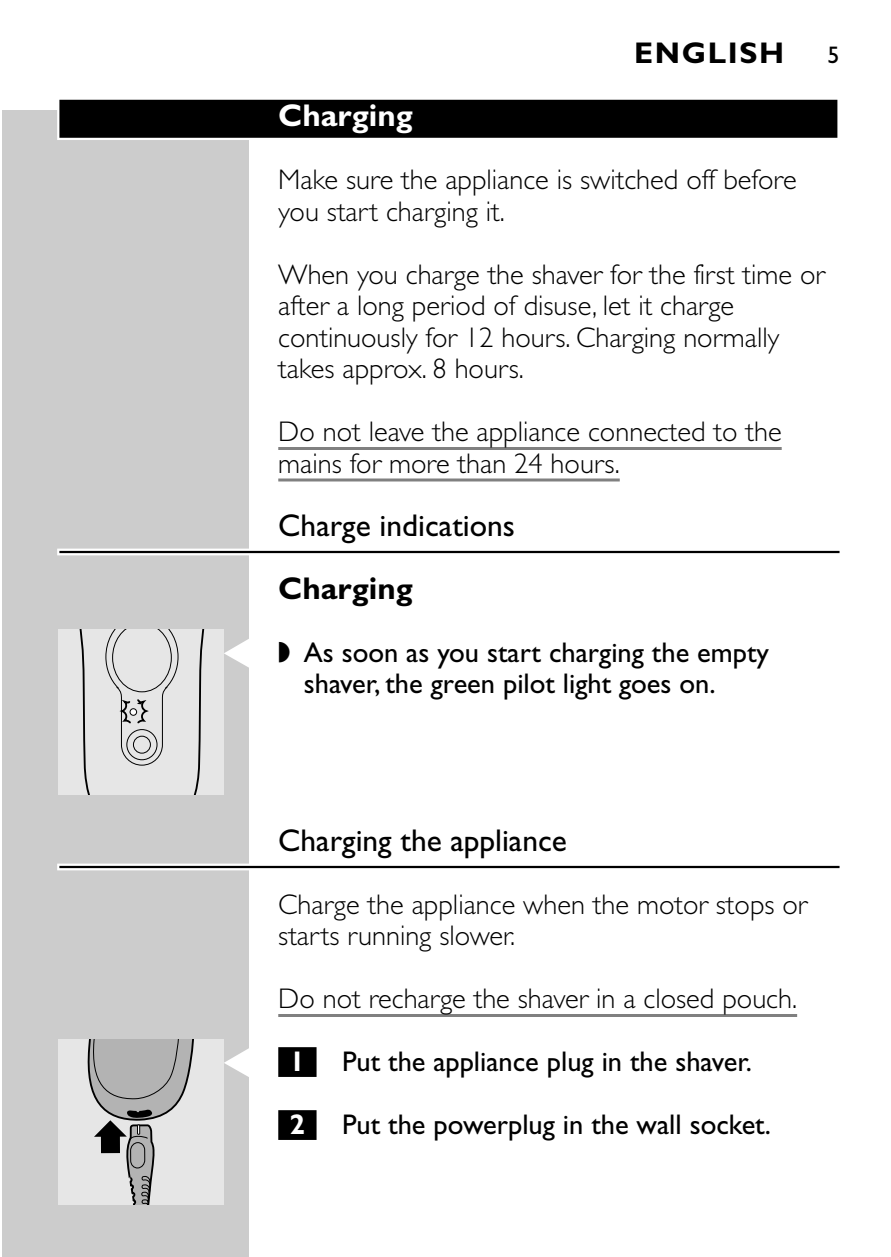
<style>
.page{position:relative;width:891px;height:1257px;background:#fff}
.page>*{position:absolute;margin:0;border:0;box-sizing:border-box;transform-origin:0 0}
.t1{font:54px "Philips Tape";color:#fff}
.t2{font:31.5px "Gill Sans";color:#000}
.t3{font:700 31.5px "Gill Sans";color:#fff}
.t4{font:700 31.5px "Gill Sans";color:#000}
.t5{font:700 30px "Gill Sans";letter-spacing:.055em;color:#000}
.t6{font:300 28.5px/31.5px "Gill Sans";color:#000}
.t7{font:28.5px/31.5px "Gill Sans";color:#000}
.t8{font:700 28.5px "Gill Sans";color:#fff}
.t9{font:24px "Gill Sans";color:#000}
.s1{font-family:"Philips Tape";font-size:54px;color:#fff}
.s2{font-family:"Gill Sans";font-weight:700;font-size:28.5px}
</style>
<div class="page">
<div style="left:2px;top:110px;width:247px;height:1147px;background:#ccc"></div>
<svg style="left:57px;top:99px;width:781px;height:41px"></svg>
<div style="left:59px;top:100px;width:778px;height:38px;background:#000"></div>
<hr style="left:278px;top:447px;width:504px;height:3px;background:#808080">
<svg style="left:278px;top:478px;width:342px;height:4px"></svg>
<div style="left:57px;top:549px;width:783px;height:6px;background:#dfdfdf"></div>
<hr style="left:59px;top:551px;width:781px;height:2px;background:#000">
<div style="left:57px;top:864px;width:783px;height:6px;background:#dfdfdf"></div>
<hr style="left:59px;top:866px;width:781px;height:2px;background:#000">
<hr style="left:278px;top:1014px;width:519px;height:3px;background:#808080">
<div style="left:278px;top:1047px;width:39px;height:30px;background:#000"></div>
<div style="left:278px;top:1110px;width:39px;height:30px;background:#000"></div>
<div style="left:58px;top:630px;width:165px;height:165px;background:#e6e6e6"></div>
<svg style="left:79px;top:630px;width:125px;height:165px"></svg>
<div style="left:130px;top:709px;width:7px;height:6px;background:#fff;border-radius:50%"></div>
<div style="left:130px;top:708px;width:7px;height:8px;border:1px solid #000;border-radius:50%"></div>
<div style="left:58px;top:1039px;width:165px;height:165px;background:#e6e6e6"></div>
<svg style="left:87px;top:1039px;width:107px;height:165px"></svg>
<p class="t5" style="left:634px;top:42px;width:152px">ENGLISH</p>
<p class="t9" style="left:828px;top:46px;width:13px">5</p>
<p class="t3" style="left:278px;top:104px;width:136px">Charging</p>
<p class="t6" style="left:278px;top:166px;width:520px">Make sure the appliance is switched off before you start charging it.</p>
<p class="t6" style="left:278px;top:261px;width:548px">When you charge the shaver for the first time or after a long period of disuse, let it charge continuously for 12 hours. Charging normally takes approx. 8 hours.</p>
<p class="t6" style="left:278px;top:418px;width:505px">Do not leave the appliance connected to the mains for more than 24 hours.</p>
<p class="t2" style="left:278px;top:513px;width:238px">Charge indications</p>
<p class="t4" style="left:278px;top:576px;width:136px">Charging</p>
<p class="t7" style="left:304px;top:639px;width:467px;text-indent:-85px"><span class="s1">C</span> ◗ As soon as you start charging the empty shaver, the green pilot light goes on.</p>
<p class="t2" style="left:278px;top:828px;width:290px">Charging the appliance</p>
<p class="t6" style="left:278px;top:891px;width:531px">Charge the appliance when the motor stops or starts running slower.</p>
<p class="t6" style="left:278px;top:985px;width:520px">Do not recharge the shaver in a closed pouch.</p>
<h1 class="t1" style="left:219px;top:1027px;width:88px">C <span class="s2">1</span></h1>
<p class="t7" style="left:342px;top:1048px;width:411px">Put the appliance plug in the shaver.</p>
<p class="t8" style="left:290px;top:1114px;width:17px">2</p>
<p class="t7" style="left:342px;top:1111px;width:430px">Put the powerplug in the wall socket.</p>
</div>
